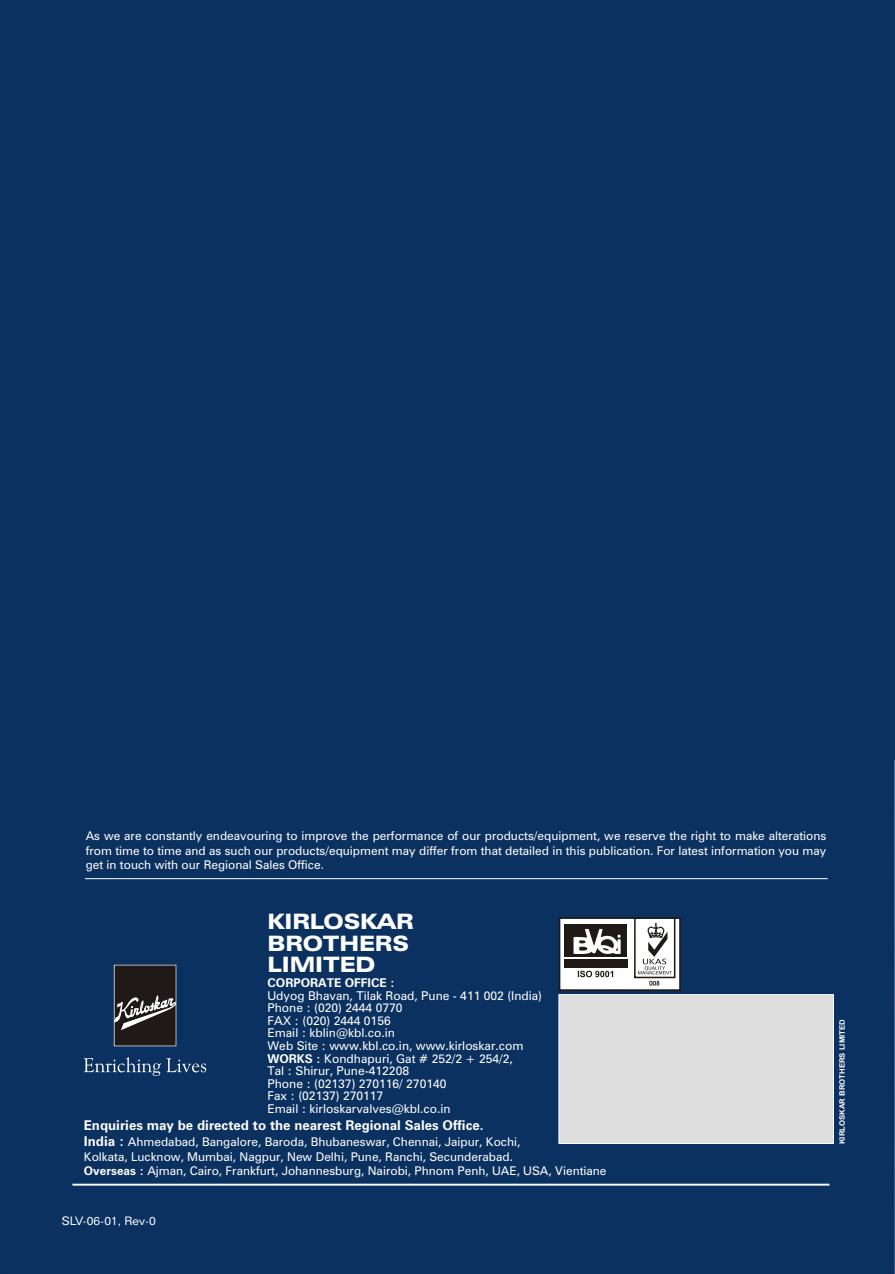
<style>
.page{position:relative;width:895px;height:1274px;background:#0b3160}
.page>*{position:absolute;margin:0;border:0;box-sizing:border-box;transform-origin:0 0}
.t1{font:21.3px/21.8px "Zurich Blk Ex BT";color:#fff}
.t2{font:700 13.5px "Zurich BT";color:#fff}
.t3{font:12.15px/12.6px "Zurich BT";color:#fff}
.t4{font:700 12.15px "Zurich BT";color:#fff}
.t5{font:12px/14.4px "Zurich BT";color:#fff;text-align:justify}
.t6{font:11.85px "Folio Bk BT";color:#fff}
.t7{font:700 7.5px "Arial";color:#fff}
.s1{font-weight:700}
.s2{font-weight:700;font-size:13.5px}
</style>
<div class="page">
<hr style="left:72px;top:1183px;width:757px;height:2px;background:#fff">
<hr style="left:85px;top:878px;width:742px;height:1px;background:#fff">
<div style="left:558px;top:994px;width:275px;height:150px;background:#dedede;border:1px solid #fff"></div>
<div style="left:559px;top:918px;width:121px;height:72px;background:#fff"></div>
<hr style="left:559px;top:917px;width:121px;height:2px;background:#1f1a17">
<hr style="left:559px;top:989px;width:121px;height:2px;background:#1f1a17">
<hr style="left:559px;top:918px;width:1px;height:72px;background:#1f1a17">
<div style="left:564px;top:924px;width:63px;height:32px;background:#1f1a17"></div>
<div style="left:564px;top:959px;width:63px;height:8px;background:#1f1a17"></div>
<svg style="left:573px;top:929px;width:47px;height:25px"></svg>
<svg style="left:578px;top:970px;width:35px;height:7px"></svg>
<svg style="left:634px;top:917px;width:47px;height:74px"></svg>
<svg style="left:84px;top:1057px;width:122px;height:19px;background:#315178"></svg>
<svg style="left:114px;top:965px;width:62px;height:81px;background:#3d3936"></svg>
<p class="t5" style="left:86px;top:830px;width:742px">As we are constantly endeavouring to improve the performance of our products/equipment, we reserve the right to make alterations from time to time and as such our products/equipment may differ from that detailed in this publication. For latest information you may get in touch with our Regional Sales Office.</p>
<h1 class="t1" style="left:267px;top:912px;width:148px">KIRLOSKAR<br>BROTHERS<br>LIMITED</h1>
<p class="t4" style="left:267px;top:977px;width:129px">CORPORATE OFFICE :</p>
<p class="t3" style="left:267px;top:990px;width:276px">Udyog Bhavan, Tilak Road, Pune - 411 002 (India)<br>Phone : (020) 2444 0770<br>FAX : (020) 2444 0156<br>Email : kblin@kbl.co.in<br>Web Site : www.kbl.co.in, www.kirloskar.com<br><span class="s1">WORKS :</span> Kondhapuri, Gat # 252/2 + 254/2,<br>Tal : Shirur, Pune-412208<br>Phone : (02137) 270116/ 270140<br>Fax : (02137) 270117<br>Email : kirloskarvalves@kbl.co.in</p>
<p class="t2" style="left:84px;top:1119px;width:401px">Enquiries may be directed to the nearest Regional Sales Office.</p>
<p class="t5" style="left:84px;top:1135px;width:524px;text-align:left"><span class="s2">India :</span> Ahmedabad, Bangalore, Baroda, Bhubaneswar, Chennai, Jaipur, Kochi,<br>Kolkata, Lucknow, Mumbai, Nagpur, New Delhi, Pune, Ranchi, Secunderabad.<br><span class="s1">Overseas :</span> Ajman, Cairo, Frankfurt, Johannesburg, Nairobi, Phnom Penh, UAE, USA, Vientiane</p>
<p class="t6" style="left:62px;top:1216px;width:96px">SLV-06-01, Rev-0</p>
<p class="t7" style="left:839px;top:1144px;width:126px;rotate:-90deg">KIRLOSKAR BROTHERS LIMITED</p>
</div>
